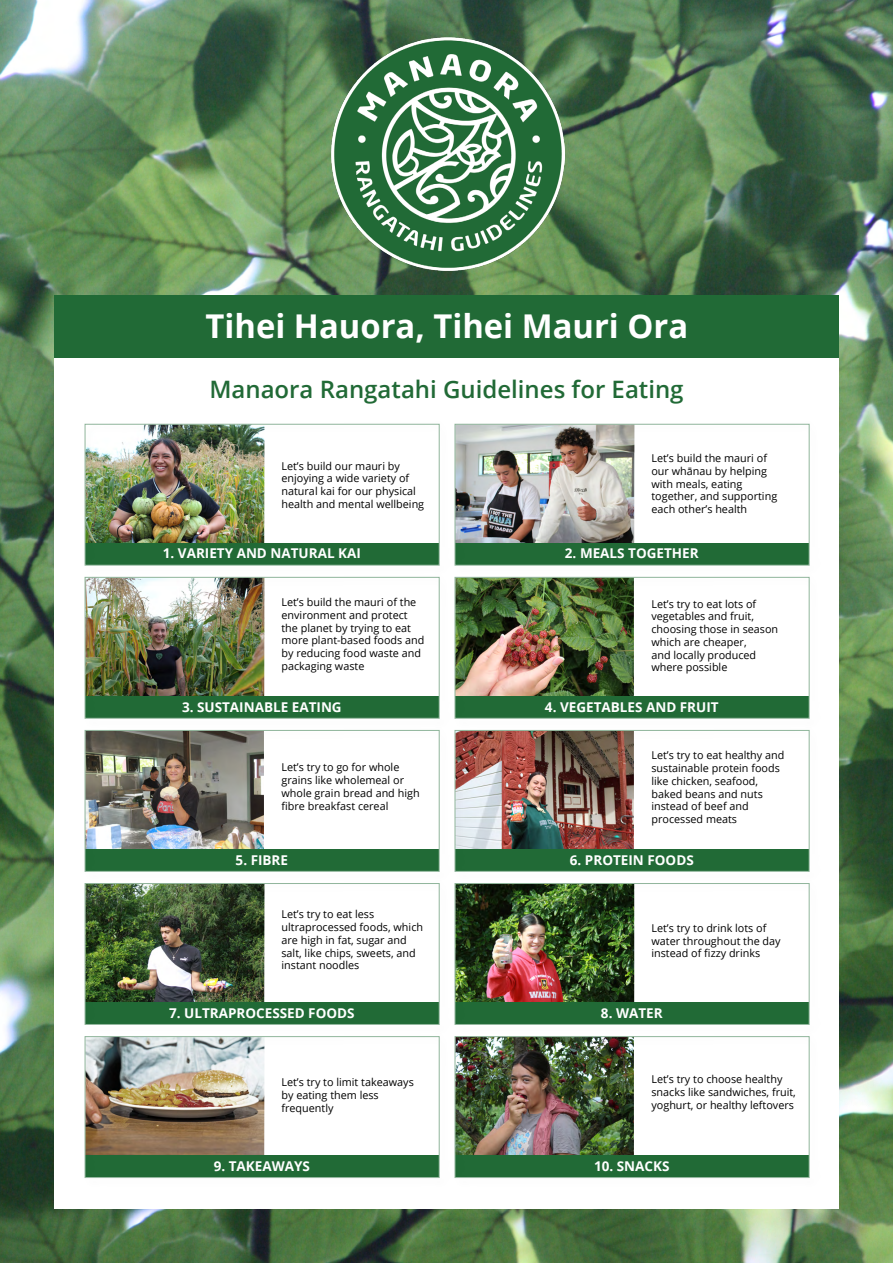
<style>
.page{position:relative;width:893px;height:1263px;background:#fff}
.page>*{position:absolute;margin:0;border:0;box-sizing:border-box;transform-origin:0 0}
.t1{font:700 32.85px "Open Sans";color:#fff}
.t2{font:600 24px "Open Sans";color:#216a36}
.t3{font:700 13.5px "Open Sans";color:#fff}
.t4{font:10.8px/12.8px "Open Sans";color:#000}
</style>
<div class="page">
<img style="left:0;top:0;width:893px;height:1263px">
<div style="left:54px;top:312px;width:785px;height:897px;background:#fff"></div>
<div style="left:54px;top:296px;width:785px;height:62px;background:#216a36"></div>
<img style="left:331px;top:38px;width:233px;height:233px">
<div style="left:82px;top:421px;width:368px;height:156px;background:#000;opacity:.15"></div>
<div style="left:85px;top:424px;width:354px;height:141px;border:1px solid #90b59b"></div>
<div style="left:452px;top:421px;width:368px;height:156px;background:#000;opacity:.15"></div>
<div style="left:455px;top:424px;width:354px;height:141px;border:1px solid #90b59b"></div>
<div style="left:82px;top:574px;width:368px;height:156px;background:#000;opacity:.15"></div>
<div style="left:85px;top:577px;width:354px;height:141px;border:1px solid #90b59b"></div>
<div style="left:452px;top:574px;width:368px;height:156px;background:#000;opacity:.15"></div>
<div style="left:455px;top:577px;width:354px;height:141px;border:1px solid #90b59b"></div>
<div style="left:82px;top:727px;width:368px;height:156px;background:#000;opacity:.15"></div>
<div style="left:85px;top:730px;width:354px;height:142px;border:1px solid #90b59b"></div>
<div style="left:452px;top:727px;width:368px;height:156px;background:#000;opacity:.15"></div>
<div style="left:455px;top:730px;width:354px;height:142px;border:1px solid #90b59b"></div>
<div style="left:82px;top:880px;width:368px;height:156px;background:#000;opacity:.15"></div>
<div style="left:85px;top:883px;width:354px;height:142px;border:1px solid #90b59b"></div>
<div style="left:452px;top:880px;width:368px;height:156px;background:#000;opacity:.15"></div>
<div style="left:455px;top:883px;width:354px;height:142px;border:1px solid #90b59b"></div>
<div style="left:82px;top:1033px;width:368px;height:156px;background:#000;opacity:.15"></div>
<div style="left:85px;top:1036px;width:354px;height:142px;border:1px solid #90b59b"></div>
<div style="left:452px;top:1033px;width:368px;height:156px;background:#000;opacity:.15"></div>
<div style="left:455px;top:1036px;width:354px;height:142px;border:1px solid #90b59b"></div>
<h1 class="t1" style="left:206px;top:303px;width:484px">Tihei Hauora, Tihei Mauri Ora</h1>
<h2 class="t2" style="left:209px;top:373px;width:476px">Manaora Rangatahi Guidelines for Eating</h2>
<p class="t4" style="left:281px;top:459px;width:144px">Let’s build our mauri by enjoying a wide variety of natural kai for our physical health and mental wellbeing</p>
<p class="t3" style="left:163px;top:544px;width:200px">1. VARIETY AND NATURAL KAI</p>
<p class="t4" style="left:281px;top:596px;width:144px">Let’s build the mauri of the environment and protect the planet by trying to eat more plant-based foods and by reducing food waste and packaging waste</p>
<p class="t3" style="left:182px;top:697px;width:161px">3. SUSTAINABLE EATING</p>
<p class="t4" style="left:281px;top:761px;width:140px">Let’s try to go for whole grains like wholemeal or whole grain bread and high fibre breakfast cereal</p>
<p class="t3" style="left:236px;top:850px;width:54px">5. FIBRE</p>
<p class="t4" style="left:281px;top:908px;width:143px">Let’s try to eat less ultraprocessed foods, which are high in fat, sugar and salt, like chips, sweets, and instant noodles</p>
<p class="t3" style="left:169px;top:1003px;width:187px">7. ULTRAPROCESSED FOODS</p>
<p class="t4" style="left:281px;top:1076px;width:134px">Let’s try to limit takeaways by eating them less frequently</p>
<p class="t3" style="left:214px;top:1156px;width:98px">9. TAKEAWAYS</p>
<p class="t4" style="left:651px;top:451px;width:127px">Let’s build the mauri of our whānau by helping with meals, eating together, and supporting each other’s health</p>
<p class="t3" style="left:565px;top:544px;width:135px">2. MEALS TOGETHER</p>
<p class="t4" style="left:651px;top:597px;width:128px">Let’s try to eat lots of vegetables and fruit, choosing those in season which are cheaper,<br>and locally produced where possible</p>
<p class="t3" style="left:545px;top:697px;width:175px">4. VEGETABLES AND FRUIT</p>
<p class="t4" style="left:651px;top:749px;width:134px">Let’s try to eat healthy and sustainable protein foods like chicken, seafood, baked beans and nuts instead of beef and processed meats</p>
<p class="t3" style="left:570px;top:850px;width:125px">6. PROTEIN FOODS</p>
<p class="t4" style="left:651px;top:921px;width:131px">Let’s try to drink lots of water throughout the day instead of fizzy drinks</p>
<p class="t3" style="left:601px;top:1003px;width:63px">8. WATER</p>
<p class="t4" style="left:651px;top:1073px;width:146px">Let’s try to choose healthy snacks like sandwiches, fruit, yoghurt, or healthy leftovers</p>
<p class="t3" style="left:594px;top:1156px;width:77px">10. SNACKS</p>
</div>
